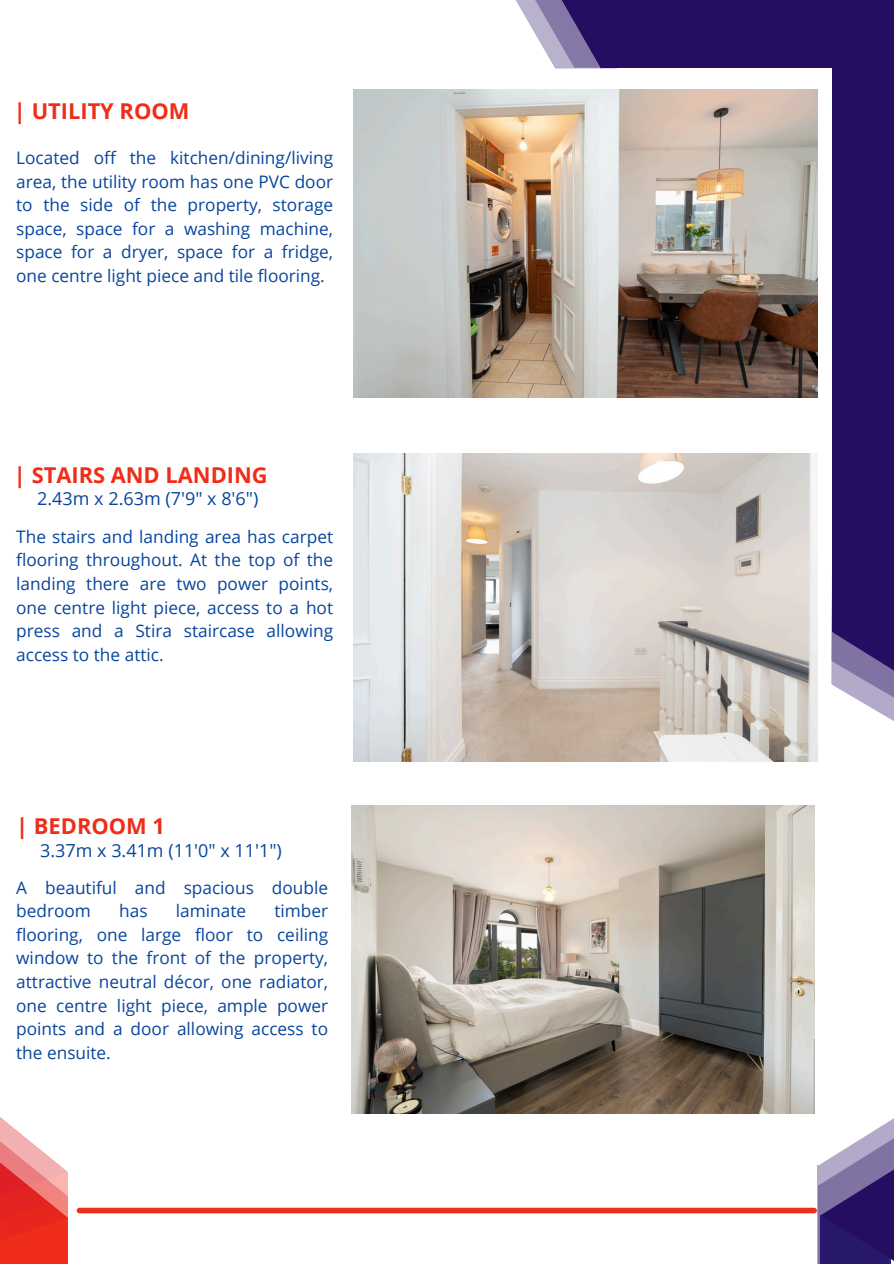
<style>
.page{position:relative;width:894px;height:1264px;background:#fff}
.page>*{position:absolute;margin:0;border:0;box-sizing:border-box;transform-origin:0 0}
.t1{font:700 21.9px "Open Sans";color:#ef2d19}
.t2{font:18px "Open Sans";color:#08459d}
.t3{font:17.25px/23.7px "Open Sans";color:#08459d;text-align:justify}
</style>
<div class="page">
<svg style="left:515px;top:0;width:13px;height:21px"></svg>
<svg style="left:528px;top:0;width:27px;height:68px;fill:#b9b2cd"></svg>
<div style="left:602px;top:0;width:291px;height:68px;background:#250e62"></div>
<svg style="left:831px;top:585px;width:62px;height:136px"></svg>
<div style="left:832px;top:0;width:61px;height:631px;background:#250e62"></div>
<svg style="left:832px;top:631px;width:61px;height:60px;background:#6c5d95"></svg>
<svg style="left:555px;top:0;width:62px;height:69px"></svg>
<svg style="left:817px;top:1119px;width:76px;height:144px"></svg>
<svg style="left:0;top:1117px;width:68px;height:146px"></svg>
<div style="left:79px;top:1207px;width:735px;height:6px;background:#ef2d19"></div>
<img style="left:354px;top:89px;width:462px;height:308px">
<img style="left:354px;top:453px;width:462px;height:308px">
<img style="left:351px;top:805px;width:463px;height:308px">
<p class="t1" style="left:14px;top:96px;width:177px">| UTILITY ROOM</p>
<h1 class="t3" style="left:16px;top:145px;width:318px">Located off the kitchen/dining/living area, the utility room has one PVC door to the side of the property, storage space, space for a washing machine, space for a dryer, space for a fridge, one centre light piece and tile flooring.</h1>
<p class="t1" style="left:14px;top:459px;width:255px">| STAIRS AND LANDING</p>
<p class="t2" style="left:37px;top:486px;width:223px">2.43m x 2.63m (7'9" x 8'6")</p>
<p class="t3" style="left:16px;top:524px;width:318px">The stairs and landing area has carpet flooring throughout. At the top of the landing there are two power points, one centre light piece, access to a hot press and a Stira staircase allowing access to the attic.</p>
<p class="t1" style="left:16px;top:810px;width:150px">| BEDROOM 1</p>
<p class="t2" style="left:40px;top:837px;width:243px">3.37m x 3.41m (11'0" x 11'1")</p>
<p class="t3" style="left:16px;top:875px;width:313px">A beautiful and spacious double bedroom</p>
<p class="t3" style="left:16px;top:898px;width:313px;text-indent:258px">timber flooring, one large floor to ceiling window to the front of the property, attractive neutral décor, one radiator, one centre light piece, ample power points and a door allowing access to the ensuite.</p>
<p class="t3" style="left:119px;top:898px;width:30px">has</p>
<p class="t3" style="left:176px;top:898px;width:72px">laminate</p>
</div>
